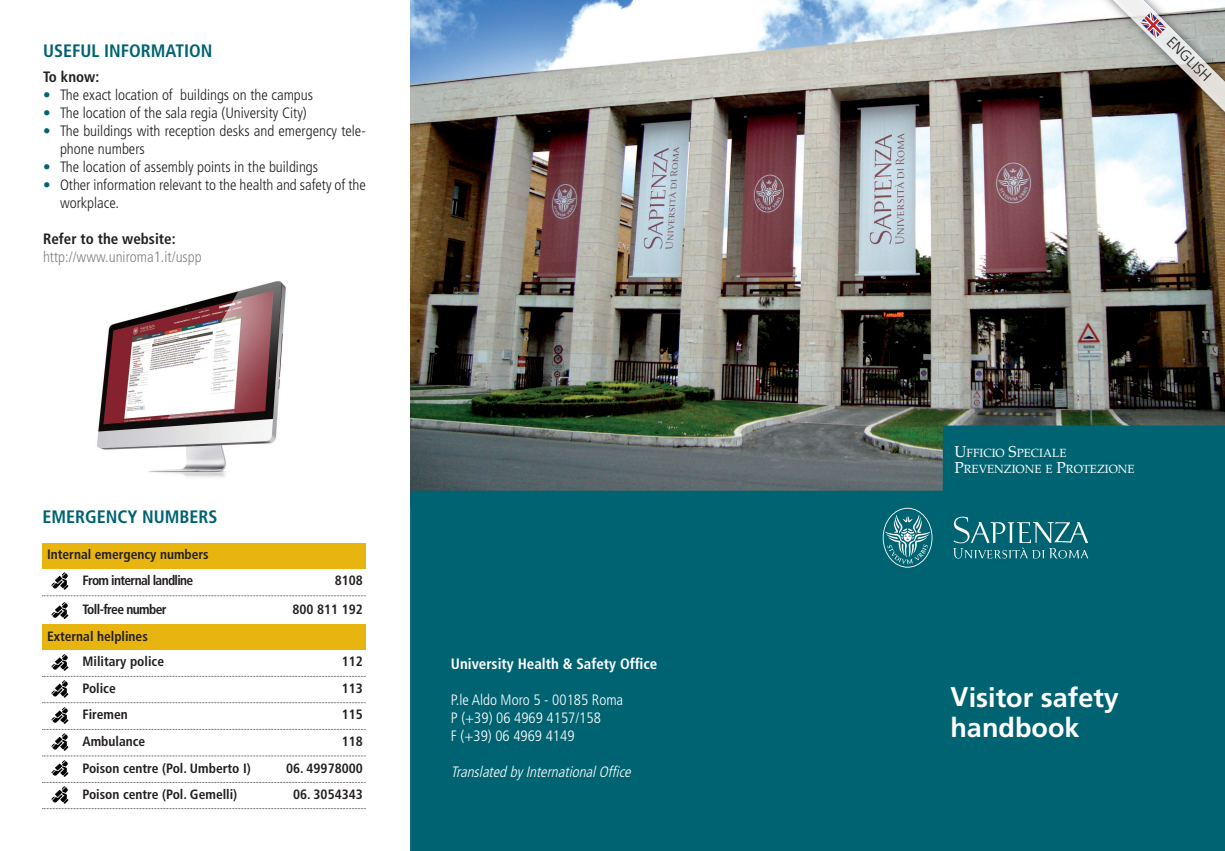
<style>
.page{position:relative;width:1225px;height:851px;background:#fff}
.page>*{position:absolute;margin:0;border:0;box-sizing:border-box;transform-origin:0 0}
.t1{font:700 27px/30px "Frutiger LT Std";color:#fff}
.t2{font:700 condensed 18px "Frutiger LT Std";color:#006372}
.t3{font:300 condensed 15px/18px "Frutiger LT Std";color:#231f20}
.t4{font:300 condensed 15px/18px "Frutiger LT Std";color:#fff}
.t5{font:italic 300 condensed 15px "Frutiger LT Std";color:#fff}
.t6{font:700 condensed 15px "Frutiger LT Std";color:#fff}
.t7{font:300 condensed 15px "Frutiger LT Std";color:#808285}
.t8{font:700 condensed 15px "Frutiger LT Std";color:#231f20}
.t9{font:300 15px "Frutiger LT Std";color:#231f20}
.t10{font:700 condensed 13.5px/26.2px "Frutiger LT Std";color:#231f20}
.t11{font:700 condensed 13.5px "Frutiger LT Std";letter-spacing:-.045em;color:#231f20}
.t12{font:11.7px/16.5px "Palatino";color:#fff}
.s1{color:#006372}
.s2{font-size:15.6px}
</style>
<div class="page">
<div style="left:43px;top:543px;width:323px;height:25px;background:#e8b510"></div>
<img style="left:52px;top:572px;width:17px;height:18px">
<img style="left:52px;top:602px;width:17px;height:17px">
<svg style="left:43px;top:595px;width:323px;height:1px"></svg>
<img style="left:97px;top:281px;width:189px;height:196px">
<img style="left:410px;top:0;width:815px;height:425px">
<svg style="left:410px;top:425px;width:815px;height:425px;background:#096371"></svg>
<svg style="left:953px;top:516px;width:135px;height:42px;background:#2a7c89"></svg>
<svg style="left:882px;top:507px;width:50px;height:60px;background:#35838f"></svg>
<div style="left:43px;top:624px;width:323px;height:25px;background:#e8b510"></div>
<img style="left:52px;top:654px;width:17px;height:17px">
<img style="left:52px;top:680px;width:17px;height:18px">
<img style="left:52px;top:707px;width:17px;height:17px">
<img style="left:52px;top:733px;width:17px;height:18px">
<img style="left:52px;top:760px;width:17px;height:17px">
<img style="left:52px;top:786px;width:17px;height:18px">
<svg style="left:44px;top:675px;width:321px;height:1px"></svg>
<svg style="left:43px;top:702px;width:323px;height:1px"></svg>
<svg style="left:43px;top:755px;width:323px;height:1px"></svg>
<svg style="left:43px;top:808px;width:323px;height:1px"></svg>
<img style="left:1026px;top:0;width:199px;height:206px">
<img style="left:1112px;top:0;width:113px;height:113px">
<svg style="left:1140px;top:12px;width:28px;height:28px"></svg>
<p class="t2" style="left:43px;top:44px;width:171px">USEFUL INFORMATION</p>
<p class="t8" style="left:43px;top:71px;width:58px">To know:</p>
<p class="t3" style="left:43px;top:87px;width:272px"><span class="s1">•</span> The exact location of buildings on the campus</p>
<p class="t3" style="left:43px;top:105px;width:265px"><span class="s1">•</span> The location of the sala regia (University City)</p>
<p class="t3" style="left:60px;top:123px;width:307px;text-indent:-17px"><span class="s1">•</span> The buildings with reception desks and emergency tele&shy;phone numbers</p>
<p class="t3" style="left:43px;top:159px;width:277px"><span class="s1">•</span> The location of assembly points in the buildings</p>
<p class="t3" style="left:60px;top:177px;width:307px;text-indent:-17px"><span class="s1">•</span> Other information relevant to the health and safety of the workplace.</p>
<p class="t8" style="left:43px;top:233px;width:134px">Refer to the website:</p>
<p class="t7" style="left:43px;top:251px;width:160px">http://www.uniroma1.it/uspp</p>
<p class="t2" style="left:43px;top:509px;width:177px">EMERGENCY NUMBERS</p>
<p class="t10" style="left:82px;top:542px;width:128px;text-indent:-35px">Internal emergency numbers<br>From internal landline</p>
<p class="t10" style="left:335px;top:568px;width:30px">8108</p>
<p class="t11" style="left:82px;top:604px;width:86px">Toll-free number</p>
<p class="t10" style="left:292px;top:597px;width:72px">800 811 192</p>
<p class="t10" style="left:82px;top:624px;width:83px;line-height:25.7px;text-indent:-35px">External helplines<br>Military police</p>
<p class="t10" style="left:342px;top:649px;width:23px">112</p>
<p class="t10" style="left:82px;top:676px;width:35px">Police</p>
<p class="t10" style="left:342px;top:676px;width:23px">113</p>
<p class="t10" style="left:82px;top:702px;width:47px">Firemen</p>
<p class="t10" style="left:342px;top:702px;width:23px">115</p>
<p class="t10" style="left:82px;top:729px;width:64px">Ambulance</p>
<p class="t10" style="left:342px;top:729px;width:23px">118</p>
<p class="t10" style="left:82px;top:755px;width:170px">Poison centre (Pol. Umberto I)</p>
<p class="t10" style="left:286px;top:755px;width:78px">06. 49978000</p>
<p class="t10" style="left:82px;top:782px;width:156px">Poison centre (Pol. Gemelli)</p>
<p class="t10" style="left:293px;top:782px;width:71px">06. 3054343</p>
<p class="t6" style="left:451px;top:657px;width:208px">University Health &amp; Safety Office</p>
<p class="t4" style="left:451px;top:691px;width:174px">P.le Aldo Moro 5 - 00185 Roma<br>P (+39) 06 4969 4157/158<br>F (+39) 06 4969 4149</p>
<p class="t5" style="left:451px;top:765px;width:184px">Translated by International Office</p>
<p class="t9" style="left:1173px;top:35px;width:57px;rotate:45deg">ENGLISH</p>
<p class="t12" style="left:954px;top:445px;width:182px"><span class="s2">U</span>FFICIO <span class="s2">S</span>PECIALE<br><span class="s2">P</span>REVENZIONE E <span class="s2">P</span>ROTEZIONE</p>
<h1 class="t1" style="left:950px;top:684px;width:170px">Visitor safety handbook</h1>
</div>
